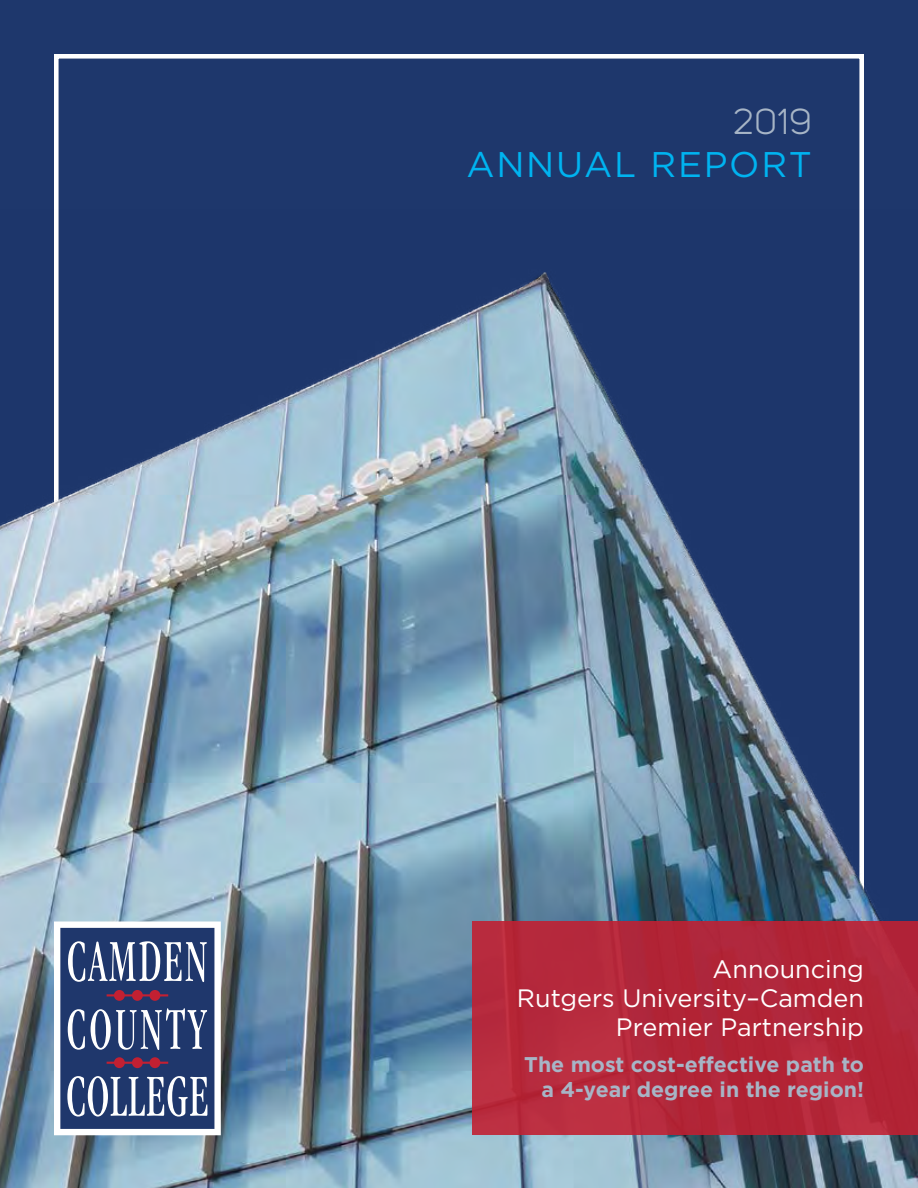
<style>
.page{position:relative;width:918px;height:1188px;background:#1e376c}
.page>*{position:absolute;margin:0;border:0;box-sizing:border-box;transform-origin:0 0}
.t1{font:35.7px "Gotham";letter-spacing:.05em;color:#00b3f0}
.t2{font:35.7px "Uni Sans";color:#a7b5c6}
.t3{font:25.2px/29.1px "Gotham";color:#fff;text-align:right}
.t4{font:700 21.3px/25.2px "Gotham";color:#a7b5c6;text-align:right}
</style>
<div class="page">
<svg style="left:54px;top:54px;width:810px;height:155px"></svg>
<img style="left:0;top:209px;width:918px;height:979px">
<div style="left:472px;top:922px;width:446px;height:213px;background:#b2273b"></div>
<svg style="left:54px;top:922px;width:167px;height:213px"></svg>
<h1 class="t2" style="left:733px;top:101px;width:80px">2019</h1>
<h1 class="t1" style="left:466px;top:144px;width:347px">ANNUAL REPORT</h1>
<p class="t3" style="left:517px;top:954px;width:349px">Announcing<br>Rutgers University–Camden<br>Premier Partnership</p>
<p class="t4" style="left:524px;top:1051px;width:341px">The most cost-effective path to a 4-year degree in the region!</p>
</div>
